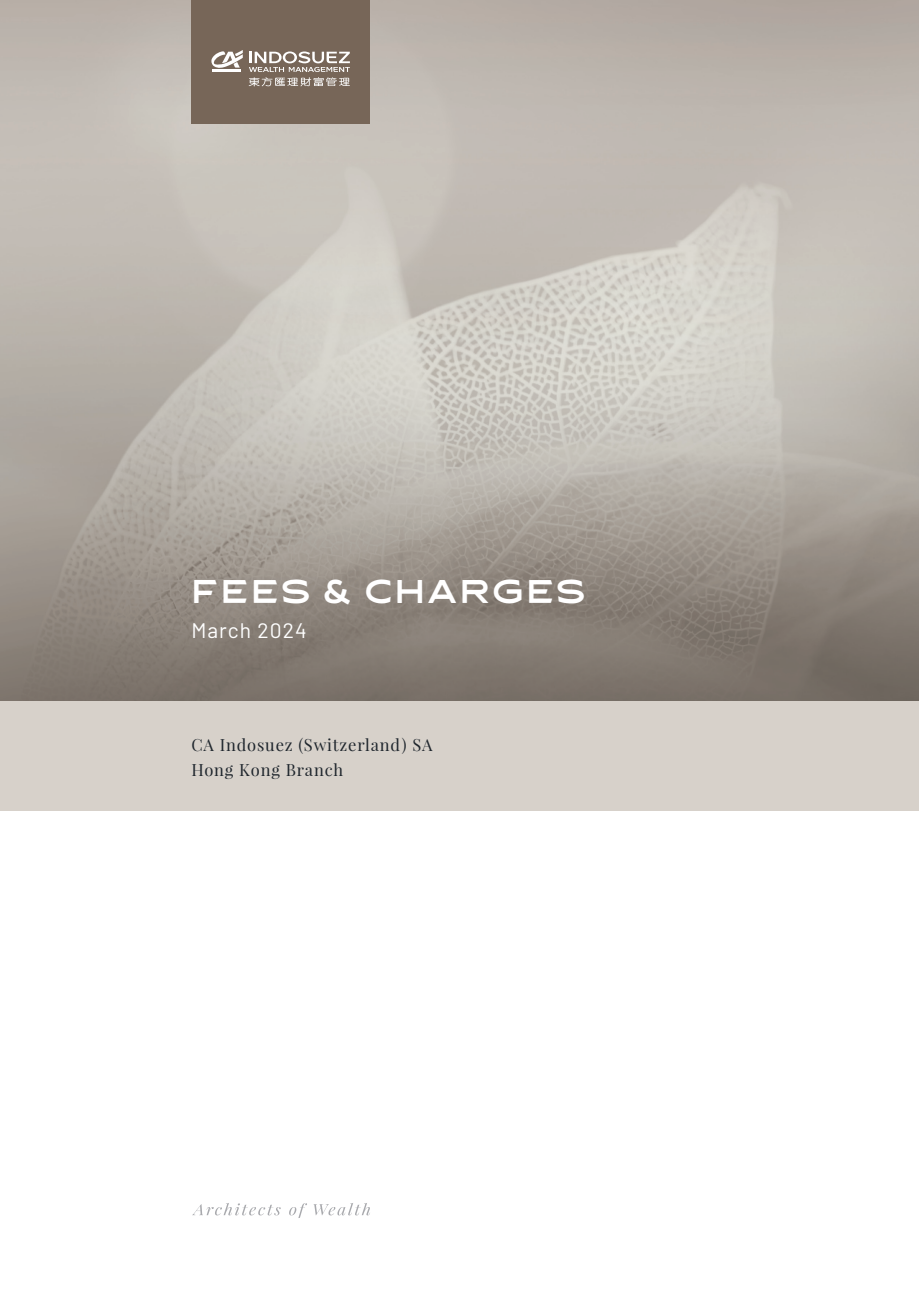
<style>
.page{position:relative;width:919px;height:1289px;background:#fff}
.page>*{position:absolute;margin:0;border:0;box-sizing:border-box;transform-origin:0 0}
.t1{font:31.5px "Asterone";letter-spacing:.07em;color:#fff}
.t2{font:21px "Barlow";letter-spacing:.05em;color:#fff}
.t3{font:16.5px/25.5px "Playfair Display";letter-spacing:.05em;color:#1f262d}
</style>
<div class="page">
<img style="left:0;top:0;width:918px;height:701px">
<div style="left:0;top:701px;width:918px;height:110px;background:#d7d1ca"></div>
<svg style="left:192px;top:1203px;width:89px;height:12px"></svg>
<svg style="left:289px;top:1203px;width:18px;height:15px"></svg>
<svg style="left:313px;top:1203px;width:57px;height:12px"></svg>
<div style="left:191px;top:0;width:179px;height:123px;background:#776658"></div>
<svg style="left:249px;top:51px;width:101px;height:35px"></svg>
<hr style="left:212px;top:69px;width:28px;height:3px;background:#fff">
<svg style="left:211px;top:50px;width:32px;height:20px"></svg>
<h1 class="t1" style="left:191px;top:570px;width:395px">FEES &amp; CHARGES</h1>
<p class="t2" style="left:191px;top:615px;width:117px">March 2024</p>
<p class="t3" style="left:191px;top:731px;width:242px">CA Indosuez (Switzerland) SA<br>Hong Kong Branch</p>
</div>
